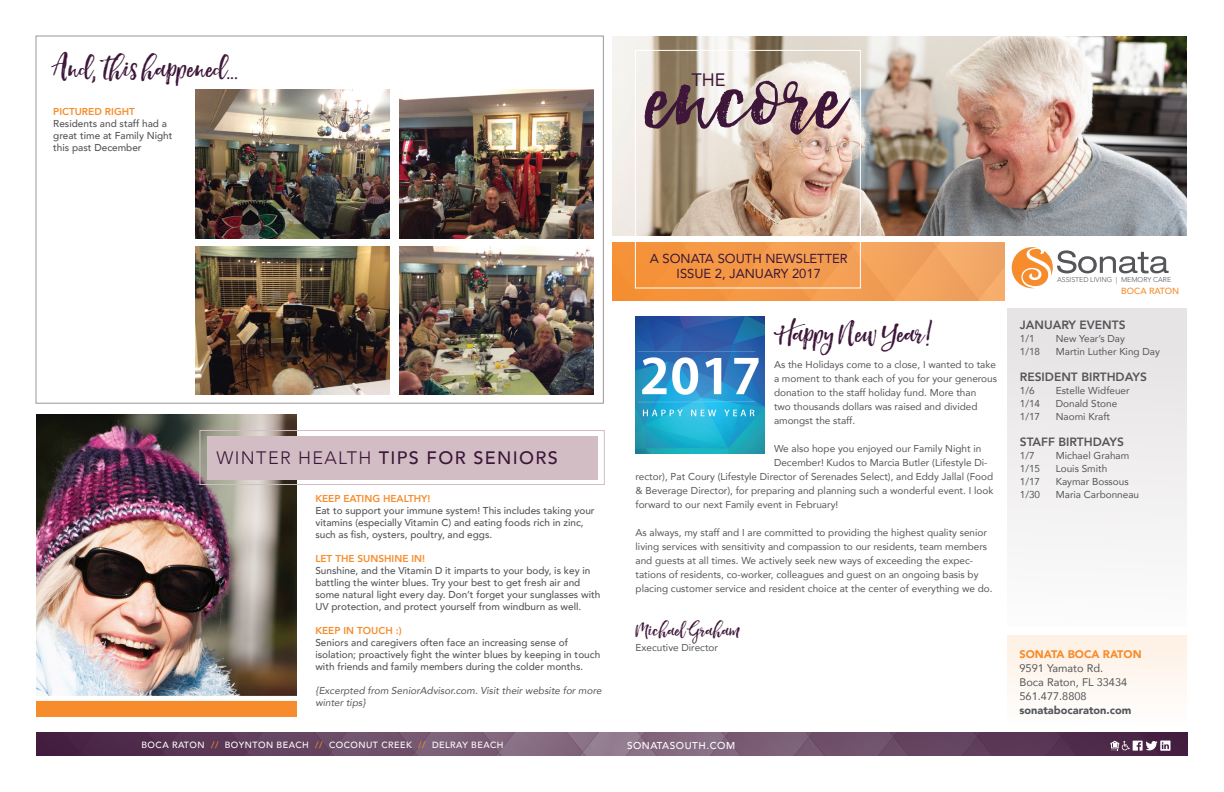
<style>
.page{position:relative;width:1224px;height:792px;background:#fff}
.page>*{position:absolute;margin:0;border:0;box-sizing:border-box;transform-origin:0 0}
.t1{font:150px "Hello Sunshine";color:#3d1639}
.t2{font:40px "Hello Sunshine";color:#3d1639}
.t3{font:26px "Hello Sunshine";color:#3d1639}
.t4{font:500 18px "Avenir";letter-spacing:.075em;color:#3d1639}
.t5{font:18px "Avenir";color:#3d1639}
.t6{font:13px/15px "Avenir";color:#3d1639;text-align:center}
.t7{font:800 12px "Avenir";color:#555659}
.t8{font:11px/14px "Avenir";color:#555659}
.t9{font:900 11px "Avenir";color:#555659}
.t10{font:900 11px "Avenir";color:#f68c2c}
.t11{font:10px/14px "Avenir";color:#555659}
.t12{font:500 10px/12px "Avenir";color:#555659}
.t13{font:italic 10px/12px "Avenir";color:#555659}
.t14{font:800 10px "Avenir";color:#f68c2c}
.t15{font:500 10px "Avenir";letter-spacing:.05em;color:#fff}
.t16{font:500 9px "Avenir";letter-spacing:.05em;color:#fff}
.t17{font:500 8.8px "Avenir";color:#f68c2c}
.t18{font:300 7px "Avenir";color:#55565a}
.s1{font-weight:300}
.s2{color:#f68c2c}
</style>
<div class="page">
<img style="left:36px;top:414px;width:261px;height:282px">
<div style="left:36px;top:700px;width:261px;height:17px;background:#f68c2c"></div>
<svg style="left:612px;top:242px;width:392px;height:59px;background:#f39c50"></svg>
<svg style="left:36px;top:733px;width:1152px;height:23px;background:#6b4c66"></svg>
<img style="left:612px;top:36px;width:575px;height:200px">
<div style="left:635px;top:50px;width:226px;height:238px;border:1px solid #fff"></div>
<div style="left:1007px;top:308px;width:180px;height:318px;background:#f0eeef"></div>
<div style="left:1007px;top:635px;width:180px;height:91px;background:linear-gradient(to right,#fef7f0,#fef7f0)"></div>
<img style="left:635px;top:316px;width:130px;height:137px">
<div style="left:207px;top:436px;width:390px;height:43px;background:#d2bdc5"></div>
<div style="left:200px;top:430px;width:405px;height:55px;border:1px solid #d2bdc5"></div>
<div style="left:29px;top:696px;width:273px;height:5px;background:#fff"></div>
<svg style="left:1012px;top:247px;width:157px;height:41px"></svg>
<img style="left:196px;top:90px;width:194px;height:148px">
<img style="left:399px;top:90px;width:194px;height:148px">
<img style="left:196px;top:246px;width:194px;height:149px">
<img style="left:399px;top:246px;width:194px;height:149px">
<h2 class="t2" style="left:51px;top:45px;width:188px">And, this happened...</h2>
<p class="t14" style="left:53px;top:103px;width:83px">PICTURED RIGHT</p>
<p class="t12" style="left:53px;top:117px;width:121px">Residents and staff had a great time at Family Night this past December</p>
<h3 class="t5" style="left:691px;top:65px;width:36px">THE</h3>
<h1 class="t1" style="left:645px;top:8px;width:201px">encore</h1>
<h3 class="t6" style="left:650px;top:251px;width:199px">A SONATA SOUTH NEWSLETTER<br>ISSUE 2, JANUARY 2017</h3>
<h3 class="t4" style="left:217px;top:442px;width:343px"><span class="s1">WINTER HEALTH</span> TIPS FOR SENIORS</h3>
<p class="t14" style="left:315px;top:490px;width:117px">KEEP EATING HEALTHY!</p>
<p class="t12" style="left:315px;top:504px;width:281px">Eat to support your immune system! This includes taking your vitamins (especially Vitamin C) and eating foods rich in zinc, such as fish, oysters, poultry, and eggs.</p>
<p class="t14" style="left:315px;top:550px;width:111px">LET THE SUNSHINE IN!</p>
<p class="t12" style="left:315px;top:564px;width:287px">Sunshine, and the Vitamin D it imparts to your body, is key in battling the winter blues. Try your best to get fresh air and some natural light every day. Don’t forget your sunglasses with UV protection, and protect yourself from windburn as well.</p>
<p class="t14" style="left:315px;top:622px;width:88px">KEEP IN TOUCH :)</p>
<p class="t12" style="left:315px;top:636px;width:286px">Seniors and caregivers often face an increasing sense of isolation; proactively fight the winter blues by keeping in touch with friends and family members during the colder months.</p>
<p class="t13" style="left:315px;top:685px;width:288px">{Excerpted from SeniorAdvisor.com. Visit their website for more winter tips}</p>
<h2 class="t2" style="left:774px;top:310px;width:161px">Happy New Year!</h2>
<p class="t11" style="left:774px;top:358px;width:225px">As the Holidays come to a close, I wanted to take a moment to thank each of you for your generous donation to the staff holiday fund. More than<br>two thousands dollars was raised and divided amongst the staff.</p>
<p class="t11" style="left:774px;top:442px;width:209px">We also hope you enjoyed our Family Night in</p>
<p class="t11" style="left:774px;top:456px;width:215px">December! Kudos to Marcia Butler (Lifestyle Di-</p>
<p class="t11" style="left:636px;top:470px;width:359px">rector), Pat Coury (Lifestyle Director of Serenades Select), and Eddy Jallal (Food</p>
<p class="t11" style="left:636px;top:484px;width:359px">&amp; Beverage Director), for preparing and planning such a wonderful event. I look</p>
<p class="t11" style="left:636px;top:498px;width:204px">forward to our next Family event in February!</p>
<p class="t11" style="left:636px;top:526px;width:359px">As always, my staff and I are committed to providing the highest quality senior living services with sensitivity and compassion to our residents, team members and guests at all times. We actively seek new ways of exceeding the expec&shy;tations of residents, co-worker, colleagues and guest on an ongoing basis by placing customer service and resident choice at the center of everything we do.</p>
<h3 class="t3" style="left:636px;top:615px;width:106px">Michael Graham</h3>
<p class="t11" style="left:636px;top:641px;width:84px">Executive Director</p>
<p class="t16" style="left:142px;top:737px;width:364px">BOCA RATON <span class="s2">//</span> BOYNTON BEACH <span class="s2">//</span> COCONUT CREEK <span class="s2">//</span> DELRAY BEACH</p>
<p class="t15" style="left:627px;top:737px;width:110px">SONATASOUTH.COM</p>
<p class="t18" style="left:1057px;top:276px;width:116px">ASSISTED LIVING | MEMORY CARE</p>
<p class="t17" style="left:1121px;top:283px;width:59px">BOCA RATON</p>
<p class="t7" style="left:1020px;top:314px;width:107px">JANUARY EVENTS</p>
<p class="t11" style="left:1020px;top:331px;width:16px">1/1</p>
<p class="t11" style="left:1056px;top:331px;width:71px">New Year’s Day</p>
<p class="t11" style="left:1020px;top:344px;width:22px">1/18</p>
<p class="t11" style="left:1056px;top:344px;width:106px">Martin Luther King Day</p>
<p class="t7" style="left:1020px;top:366px;width:129px">RESIDENT BIRTHDAYS</p>
<p class="t11" style="left:1020px;top:383px;width:16px">1/6</p>
<p class="t11" style="left:1056px;top:383px;width:75px">Estelle Widfeuer</p>
<p class="t11" style="left:1020px;top:396px;width:22px">1/14</p>
<p class="t11" style="left:1056px;top:396px;width:63px">Donald Stone</p>
<p class="t11" style="left:1020px;top:409px;width:22px">1/17</p>
<p class="t11" style="left:1056px;top:409px;width:56px">Naomi Kraft</p>
<p class="t7" style="left:1020px;top:431px;width:106px">STAFF BIRTHDAYS</p>
<p class="t11" style="left:1020px;top:449px;width:16px">1/7</p>
<p class="t11" style="left:1056px;top:449px;width:75px">Michael Graham</p>
<p class="t11" style="left:1020px;top:462px;width:22px">1/15</p>
<p class="t11" style="left:1056px;top:462px;width:53px">Louis Smith</p>
<p class="t11" style="left:1020px;top:475px;width:22px">1/17</p>
<p class="t11" style="left:1056px;top:475px;width:74px">Kaymar Bossous</p>
<p class="t11" style="left:1020px;top:488px;width:22px">1/30</p>
<p class="t11" style="left:1056px;top:488px;width:85px">Maria Carbonneau</p>
<p class="t10" style="left:1019px;top:644px;width:124px">SONATA BOCA RATON</p>
<p class="t8" style="left:1019px;top:661px;width:109px">9591 Yamato Rd.<br>Boca Raton, FL 33434<br>561.477.8808</p>
<p class="t9" style="left:1019px;top:700px;width:113px">sonatabocaraton.com</p>
</div>
